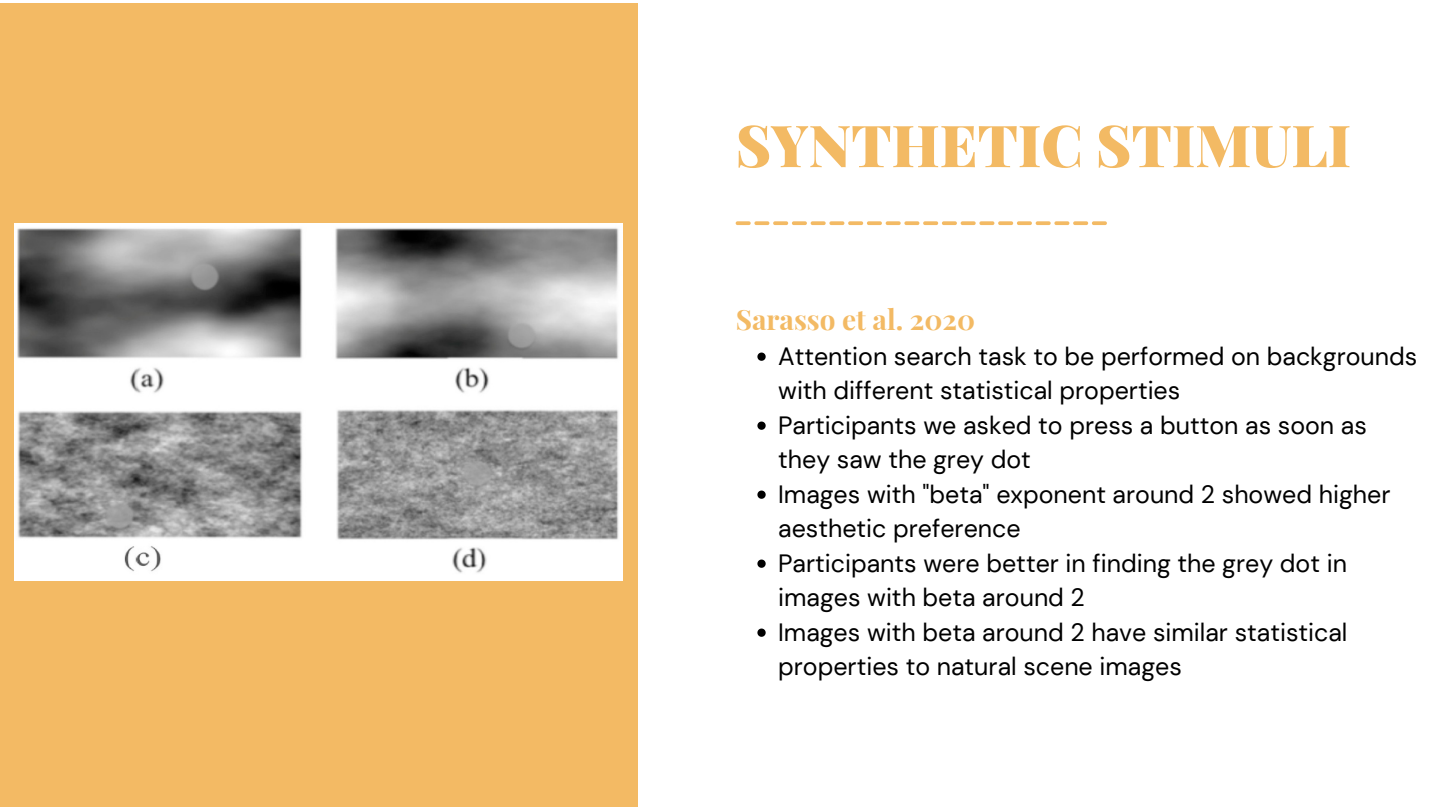
<style>
.page{position:relative;width:1440px;height:810px;background:#fff}
.page>*{position:absolute;margin:0;border:0;box-sizing:border-box;transform-origin:0 0}
.t1{font:900 58px "Playfair Display";color:#f3ba64}
.t2{font:700 28px "Playfair Display";color:#f3ba64}
.t3{font:25px/34.5px "DM Sans";color:#000}
</style>
<div class="page">
<div style="left:0;top:3px;width:637px;height:804px;background:#f3ba64"></div>
<svg style="left:736px;top:221px;width:371px;height:4px"></svg>
<svg style="left:757px;top:353px;width:9px;height:8px"></svg>
<svg style="left:757px;top:422px;width:9px;height:8px"></svg>
<svg style="left:757px;top:491px;width:9px;height:8px"></svg>
<svg style="left:757px;top:560px;width:9px;height:8px"></svg>
<svg style="left:757px;top:629px;width:9px;height:8px"></svg>
<img style="left:14px;top:223px;width:609px;height:357px">
<p class="t1" style="left:736px;top:104px;width:617px">SYNTHETIC STIMULI</p>
<p class="t2" style="left:736px;top:300px;width:241px">Sarasso et al. 2020</p>
<p class="t3" style="left:778px;top:339px;width:641px">Attention search task to be performed on backgrounds with different statistical properties</p>
<p class="t3" style="left:778px;top:408px;width:590px">Participants we asked to press a button as soon as they saw the grey dot</p>
<p class="t3" style="left:778px;top:477px;width:614px">Images with "beta" exponent around 2 showed higher aesthetic preference</p>
<p class="t3" style="left:778px;top:546px;width:570px">Participants were better in finding the grey dot in images with beta around 2</p>
<p class="t3" style="left:778px;top:615px;width:571px">Images with beta around 2 have similar statistical properties to natural scene images</p>
</div>
